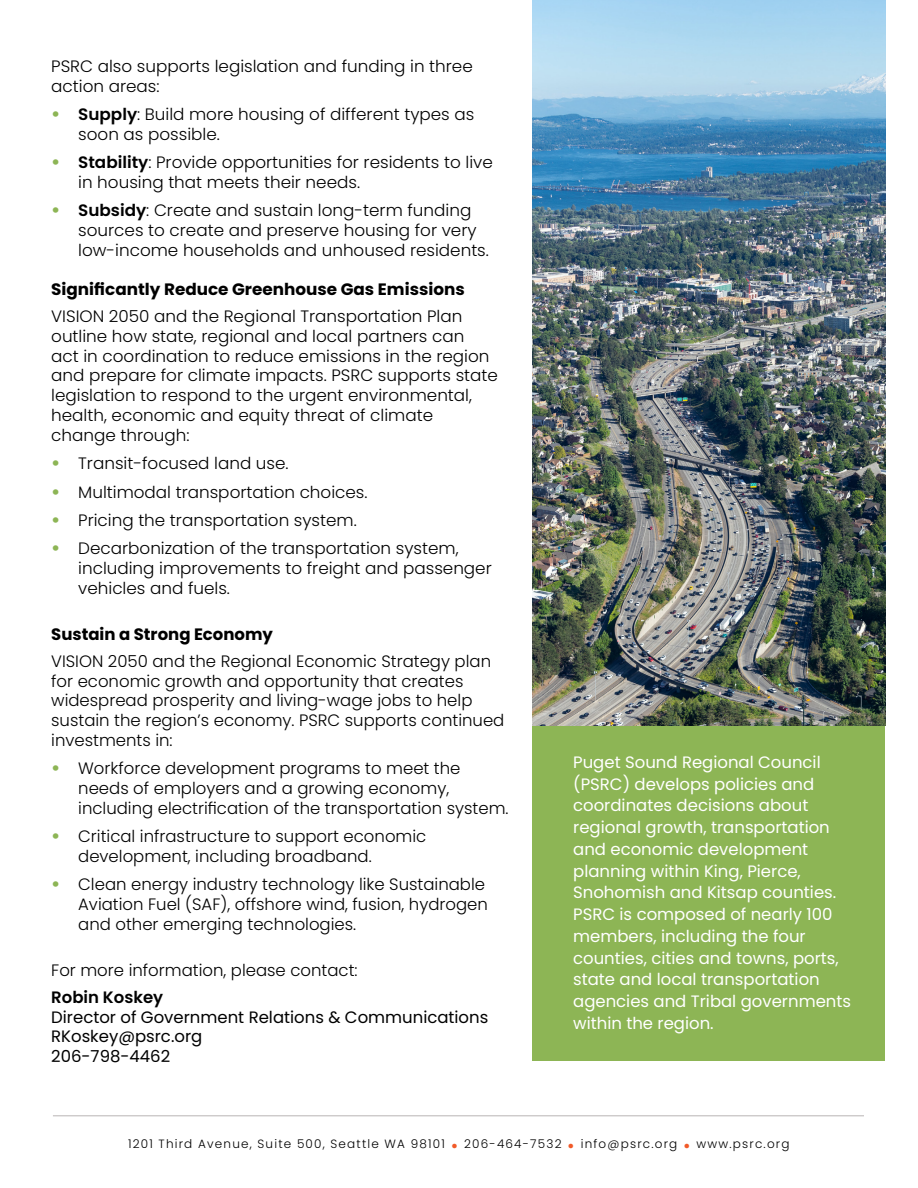
<style>
.page{position:relative;width:918px;height:1188px;background:#fff}
.page>*{position:absolute;margin:0;border:0;box-sizing:border-box;transform-origin:0 0}
.t1{font:300 16.5px/19.8px "Poppins";color:#000}
.t2{font:16.5px/21.8px "Poppins";color:#fff}
.t3{font:16.5px/19.8px "Poppins";color:#000}
.t4{font:700 16.5px "Poppins";color:#000}
.t5{font:600 16.5px "Poppins";color:#000}
.t6{font:300 12px "Poppins";letter-spacing:.1em;color:#000}
.s1{font-weight:700;font-size:18px;color:#8db555}
.s2{font-weight:600}
.s3{font-weight:700;font-size:15px;color:#f15a29}
</style>
<div class="page">
<hr style="left:53px;top:1115px;width:811px;height:1px;background:#b8b4b4">
<div style="left:532px;top:122px;width:353px;height:939px;background:#8db555"></div>
<img style="left:532px;top:0;width:353px;height:726px">
<p class="t1" style="left:51px;top:56px;width:423px">PSRC also supports legislation and funding in three action areas:</p>
<p class="t1" style="left:78px;top:104px;width:398px;text-indent:-27px"><span class="s1">•</span> <span class="s2">Supply</span>: Build more housing of different types as soon as possible.</p>
<p class="t1" style="left:78px;top:153px;width:416px;text-indent:-27px"><span class="s1">•</span> <span class="s2">Stability</span>: Provide opportunities for residents to live in housing that meets their needs.</p>
<p class="t1" style="left:78px;top:201px;width:412px;text-indent:-27px"><span class="s1">•</span> <span class="s2">Subsidy</span>: Create and sustain long-term funding sources to create and preserve housing for very low-income households and unhoused residents.</p>
<p class="t4" style="left:51px;top:280px;width:415px">Significantly Reduce Greenhouse Gas Emissions</p>
<p class="t1" style="left:51px;top:306px;width:448px">VISION 2050 and the Regional Transportation Plan outline how state, regional and local partners can<br>act in coordination to reduce emissions in the region and prepare for climate impacts. PSRC supports state legislation to respond to the urgent environmental, health, economic and equity threat of climate change through:</p>
<p class="t1" style="left:51px;top:454px;width:239px"><span class="s1">•</span> Transit-focused land use.</p>
<p class="t1" style="left:51px;top:482px;width:318px"><span class="s1">•</span> Multimodal transportation choices.</p>
<p class="t1" style="left:51px;top:510px;width:307px"><span class="s1">•</span> Pricing the transportation system.</p>
<p class="t1" style="left:78px;top:539px;width:415px;text-indent:-27px"><span class="s1">•</span> Decarbonization of the transportation system, including improvements to freight and passenger vehicles and fuels.</p>
<p class="t4" style="left:51px;top:625px;width:223px">Sustain a Strong Economy</p>
<p class="t1" style="left:51px;top:651px;width:455px">VISION 2050 and the Regional Economic Strategy plan for economic growth and opportunity that creates widespread prosperity and living-wage jobs to help sustain the region’s economy. PSRC supports continued investments in:</p>
<p class="t1" style="left:78px;top:759px;width:432px;text-indent:-27px"><span class="s1">•</span> Workforce development programs to meet the needs of employers and a growing economy, including electrification of the transportation system.</p>
<p class="t1" style="left:78px;top:827px;width:350px;text-indent:-27px"><span class="s1">•</span> Critical infrastructure to support economic development, including broadband.</p>
<p class="t1" style="left:78px;top:875px;width:411px;text-indent:-27px"><span class="s1">•</span> Clean energy industry technology like Sustainable<br>Aviation Fuel (SAF), offshore wind, fusion, hydrogen and other emerging technologies.</p>
<p class="t1" style="left:51px;top:961px;width:308px">For more information, please contact:</p>
<p class="t5" style="left:51px;top:988px;width:113px">Robin Koskey</p>
<p class="t3" style="left:51px;top:1007px;width:439px">Director of Government Relations &amp; Communications<br>RKoskey@psrc.org<br>206-798-4462</p>
<p class="t2" style="left:573px;top:751px;width:279px">Puget Sound Regional Council (PSRC) develops policies and coordinates decisions about regional growth, transportation and economic development planning within King, Pierce,<br>Snohomish and Kitsap counties.<br>PSRC is composed of nearly 100 members, including the four counties, cities and towns, ports, state and local transportation agencies and Tribal governments within the region.</p>
<p class="t6" style="left:128px;top:1137px;width:663px">1201 Third Avenue, Suite 500, Seattle WA 98101 <span class="s3">•</span> 206-464-7532 <span class="s3">•</span> info@psrc.org <span class="s3">•</span> www.psrc.org</p>
</div>
